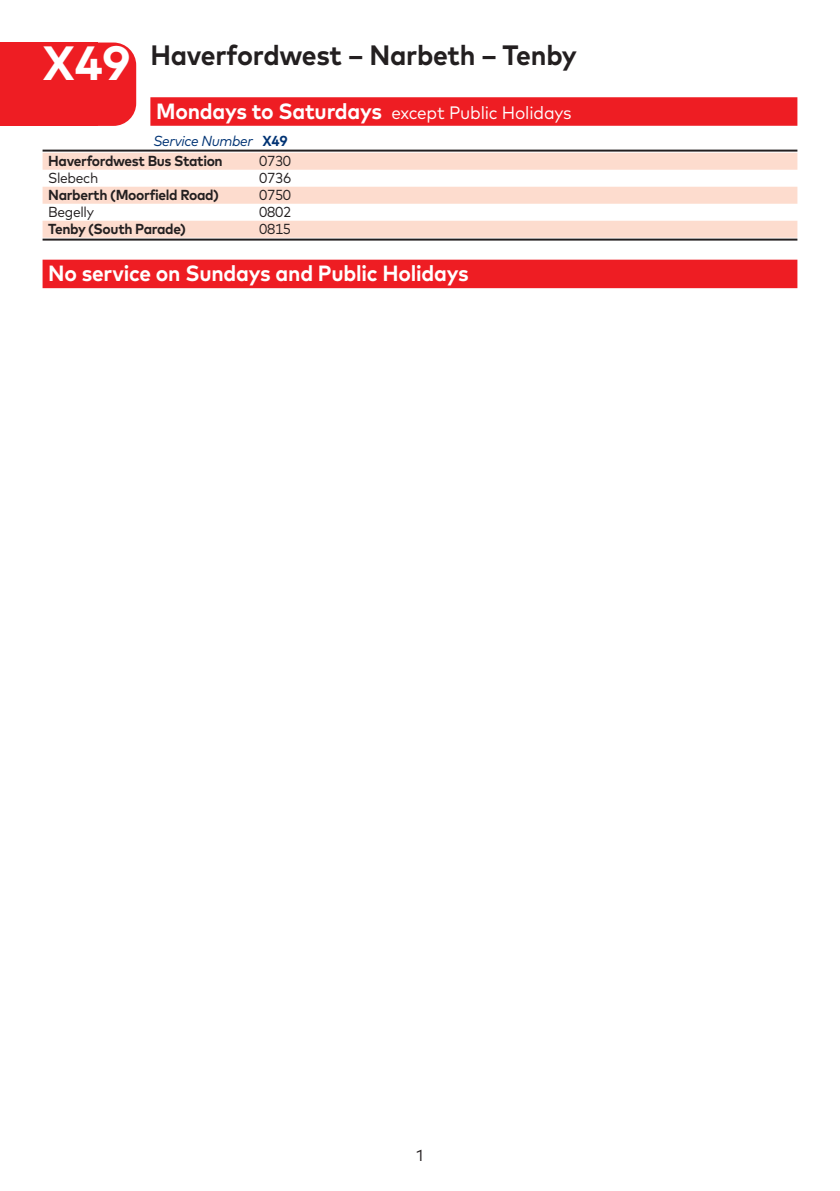
<style>
.page{position:relative;width:840px;height:1191px;background:#fff}
.page>*{position:absolute;margin:0;border:0;box-sizing:border-box;transform-origin:0 0}
.t1{font:700 48px "Mark OT";color:#fff}
.t2{font:700 28px "Mark OT";letter-spacing:-.01em;color:#231f20;scale:.95 1}
.t3{font:700 22px "Mark OT";letter-spacing:-.01em;color:#fff;scale:.95 1}
.t4{font:18px "Mark OT";letter-spacing:-.01em;color:#fff;scale:.95 1}
.t5{font:16px "Mark OT";color:#231f20}
.t6{font:700 14.4px/19.8px "Mark OT";letter-spacing:-.025em;color:#231f20;scale:.95 1}
.t7{font:14.4px "Mark OT";letter-spacing:-.025em;color:#231f20;scale:.95 1}
.s1{font-weight:700;font-size:22px}
.s2{font-weight:400;font-style:italic;color:#013374}
.s3{color:#013374}
</style>
<div class="page">
<div style="left:150px;top:97px;width:647px;height:29px;background:#ee1d23"></div>
<hr style="left:43px;top:150px;width:754px;height:2px;background:#231f20">
<div style="left:43px;top:153px;width:754px;height:17px;background:#fddcce"></div>
<div style="left:43px;top:187px;width:754px;height:17px;background:#fddcce"></div>
<div style="left:43px;top:221px;width:754px;height:17px;background:#fddcce"></div>
<hr style="left:43px;top:239px;width:754px;height:2px;background:#231f20">
<div style="left:43px;top:260px;width:754px;height:28px;background:#ee1d23"></div>
<div style="left:68px;top:43px;width:68px;height:83px;background:#ee1d23;border-radius:23px"></div>
<div style="left:0;top:43px;width:97px;height:83px;background:#ee1d23"></div>
<h2 class="t2" style="left:150px;top:37px;width:450px">Haverfordwest – Narbeth – Tenby</h2>
<p class="t4" style="left:156px;top:101px;width:439px"><span class="s1">Mondays to Saturdays</span> except Public Holidays</p>
<p class="t6" style="left:48px;top:131px;width:253px;text-indent:105px"><span class="s2">Service Number</span> <span class="s3">X49<br></span>Haverfordwest Bus Station</p>
<h1 class="t1" style="left:43px;top:32px;width:89px">X49</h1>
<p class="t7" style="left:259px;top:152px;width:35px">0730</p>
<p class="t7" style="left:48px;top:169px;width:54px">Slebech</p>
<p class="t7" style="left:259px;top:169px;width:35px">0736</p>
<p class="t6" style="left:48px;top:185px;width:181px">Narberth (Moorfield Road)</p>
<p class="t7" style="left:259px;top:186px;width:35px">0750</p>
<p class="t7" style="left:48px;top:203px;width:50px">Begelly</p>
<p class="t7" style="left:259px;top:203px;width:35px">0802</p>
<p class="t6" style="left:48px;top:219px;width:146px">Tenby (South Parade)</p>
<p class="t7" style="left:259px;top:220px;width:35px">0815</p>
<h3 class="t3" style="left:48px;top:259px;width:444px">No service on Sundays and Public Holidays</h3>
<p class="t5" style="left:416px;top:1145px;width:8px">1</p>
</div>
